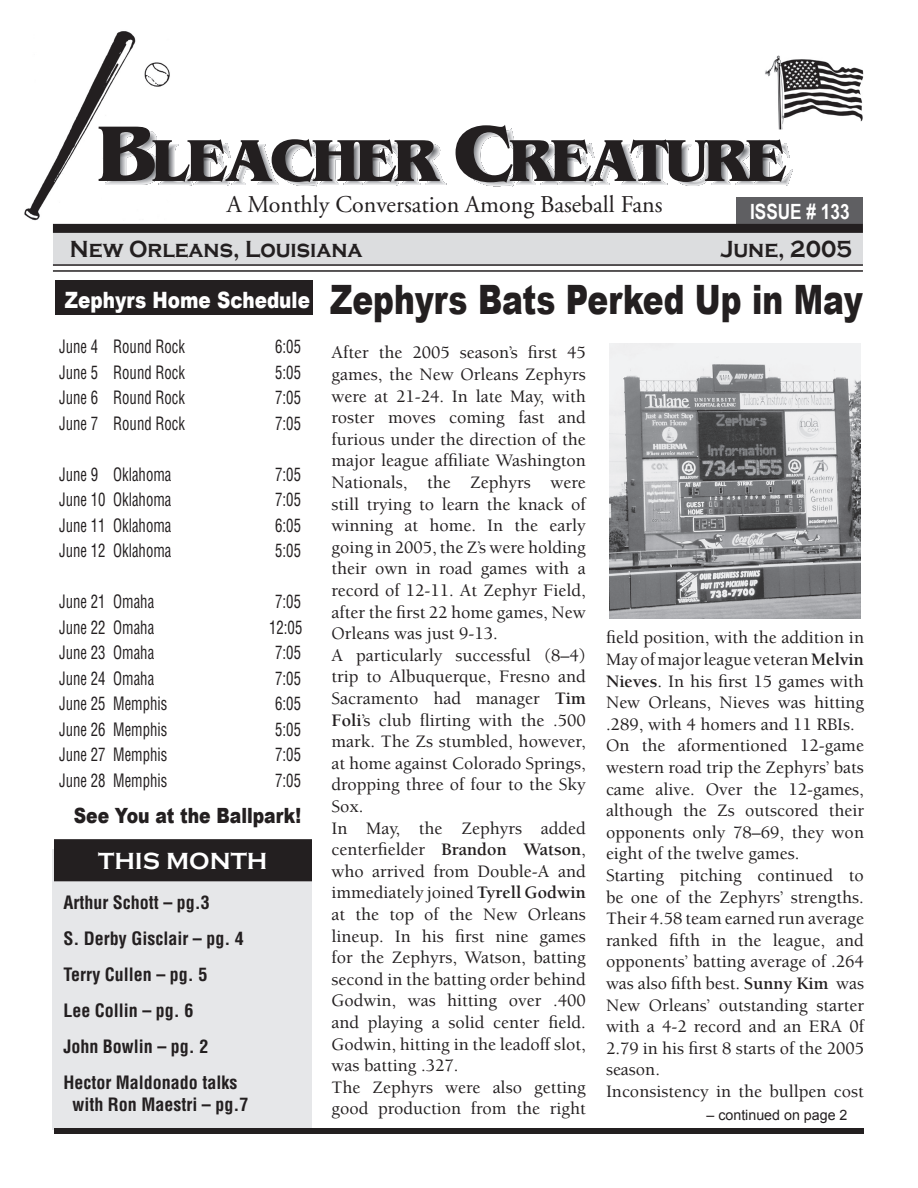
<style>
.page{position:relative;width:918px;height:1188px;background:#fff}
.page>*{position:absolute;margin:0;border:0;box-sizing:border-box;transform-origin:0 0}
.t1{font:900 40.5px "Arial";color:#231f20;scale:.77 1}
.t2{font:24px "Adobe Garamond Pro";color:#231f20}
.t3{font:700 24px "Copperplate Gothic";color:#231f20;scale:.9 1}
.t4{font:700 24px "Copperplate Gothic";color:#fff}
.t5{font:900 22.5px "Arial";color:#fff;scale:.82 1}
.t6{font:900 21px "Arial";color:#231f20;scale:.82 1}
.t7{font:700 21px "Arial Narrow";color:#fff}
.t8{font:500 18px/21.6px "Berkeley";color:#231f20}
.t9{font:condensed 18px "Helvetica";color:#231f20;scale:.82 1}
.t10{font:700 condensed 18px/36px "Helvetica";color:#231f20}
.t11{font:14.25px "Arial";color:#231f20}
.s1{font-weight:700}
</style>
<div class="page">
<div style="left:55px;top:280px;width:258px;height:35px;background:#231f20"></div>
<div style="left:53px;top:849px;width:259px;height:281px;background:#e6e7e9"></div>
<div style="left:55px;top:840px;width:256px;height:41px;background:#231f20"></div>
<div style="left:54px;top:839px;width:258px;height:42px;border:2px solid #231f20"></div>
<div style="left:54px;top:1128px;width:810px;height:6px;background:#231f20"></div>
<div style="left:53px;top:228px;width:810px;height:37px;background:#dcdddf"></div>
<img style="left:24px;top:31px;width:146px;height:189px">
<svg style="left:99px;top:127px;width:347px;height:59px"></svg>
<svg style="left:456px;top:125px;width:337px;height:62px"></svg>
<div style="left:736px;top:197px;width:127px;height:27px;background:#5f5f62"></div>
<div style="left:53px;top:224px;width:810px;height:9px;background:#231f20"></div>
<hr style="left:53px;top:264px;width:810px;height:2px;background:#231f20">
<hr style="left:53px;top:270px;width:810px;height:2px;background:#231f20">
<img style="left:764px;top:55px;width:99px;height:74px">
<img style="left:609px;top:344px;width:252px;height:274px">
<h2 class="t2" style="left:227px;top:190px;width:437px">A Monthly Conversation Among Baseball Fans</h2>
<p class="t7" style="left:750px;top:200px;width:101px">ISSUE # 133</p>
<h2 class="t3" style="left:70px;top:235px;width:327px">New Orleans, Louisiana</h2>
<h2 class="t3" style="left:720px;top:235px;width:148px">June, 2005</h2>
<p class="t5" style="left:65px;top:287px;width:300px">Zephyrs Home Schedule</p>
<p class="t9" style="left:59px;top:335px;width:155px">June 4 Round Rock</p>
<p class="t9" style="left:275px;top:335px;width:33px">6:05</p>
<p class="t9" style="left:59px;top:361px;width:155px">June 5 Round Rock</p>
<p class="t9" style="left:275px;top:361px;width:33px">5:05</p>
<p class="t9" style="left:59px;top:386px;width:155px">June 6 Round Rock</p>
<p class="t9" style="left:275px;top:386px;width:33px">7:05</p>
<p class="t9" style="left:59px;top:412px;width:155px">June 7 Round Rock</p>
<p class="t9" style="left:275px;top:412px;width:33px">7:05</p>
<p class="t9" style="left:59px;top:463px;width:138px">June 9 Oklahoma</p>
<p class="t9" style="left:275px;top:463px;width:33px">7:05</p>
<p class="t9" style="left:59px;top:488px;width:138px">June 10 Oklahoma</p>
<p class="t9" style="left:275px;top:488px;width:33px">7:05</p>
<p class="t9" style="left:59px;top:514px;width:138px">June 11 Oklahoma</p>
<p class="t9" style="left:275px;top:514px;width:33px">6:05</p>
<p class="t9" style="left:59px;top:539px;width:138px">June 12 Oklahoma</p>
<p class="t9" style="left:275px;top:539px;width:33px">5:05</p>
<p class="t9" style="left:59px;top:590px;width:117px">June 21 Omaha</p>
<p class="t9" style="left:275px;top:590px;width:33px">7:05</p>
<p class="t9" style="left:59px;top:616px;width:117px">June 22 Omaha</p>
<p class="t9" style="left:269px;top:616px;width:42px">12:05</p>
<p class="t9" style="left:59px;top:641px;width:117px">June 23 Omaha</p>
<p class="t9" style="left:275px;top:641px;width:33px">7:05</p>
<p class="t9" style="left:59px;top:667px;width:117px">June 24 Omaha</p>
<p class="t9" style="left:275px;top:667px;width:33px">7:05</p>
<p class="t9" style="left:59px;top:692px;width:133px">June 25 Memphis</p>
<p class="t9" style="left:275px;top:692px;width:33px">6:05</p>
<p class="t9" style="left:59px;top:718px;width:133px">June 26 Memphis</p>
<p class="t9" style="left:275px;top:718px;width:33px">5:05</p>
<p class="t9" style="left:59px;top:743px;width:133px">June 27 Memphis</p>
<p class="t9" style="left:275px;top:743px;width:33px">7:05</p>
<p class="t9" style="left:59px;top:769px;width:133px">June 28 Memphis</p>
<p class="t9" style="left:275px;top:769px;width:33px">7:05</p>
<p class="t6" style="left:74px;top:803px;width:279px">See You at the Ballpark!</p>
<h2 class="t4" style="left:98px;top:847px;width:171px">THIS MONTH</h2>
<p class="t10" style="left:63px;top:885px;width:182px">Arthur Schott – pg.3<br>S. Derby Gisclair – pg. 4<br>Terry Cullen – pg. 5<br>Lee Collin – pg. 6<br>John Bowlin – pg. 2<br>Hector Maldonado talks</p>
<p class="t10" style="left:72px;top:1086px;width:178px">with Ron Maestri – pg.7</p>
<h1 class="t1" style="left:330px;top:277px;width:694px">Zephyrs Bats Perked Up in May</h1>
<p class="t8" style="left:331px;top:342px;width:256px">After the 2005 season’s first 45 games, the New Orleans Zephyrs were at 21-24. In late May, with roster moves coming fast and furious under the direction of the major league affiliate Washington<br>Nationals, the Zephyrs were still trying to learn the knack of winning at home. In the early going in 2005, the Z’s were holding their own in road games with a record of 12-11. At Zephyr Field, after the first 22 home games, New<br>Orleans was just 9-13.<br>A particularly successful (8–4) trip to Albuquerque, Fresno and<br>Sacramento had manager <span class="s1">Tim<br>Foli</span>’s club flirting with the .500 mark. The Zs stumbled, however, at home against Colorado Springs, dropping three of four to the Sky<br>Sox.<br>In May, the Zephyrs added centerfielder <span class="s1">Brandon Watson</span>, who arrived from Double-A and immediately joined <span class="s1">Tyrell Godwin </span>at the top of the New Orleans lineup. In his first nine games for the Zephyrs, Watson, batting second in the batting order behind<br>Godwin, was hitting over .400 and playing a solid center field.<br>Godwin, hitting in the leadoff slot, was batting .327.<br>The Zephyrs were also getting good production from the right</p>
<p class="t8" style="left:606px;top:627px;width:260px">field position, with the addition in<br>May of major league veteran <span class="s1">Melvin<br>Nieves</span>. In his first 15 games with<br>New Orleans, Nieves was hitting .289, with 4 homers and 11 RBIs.<br>On the aformentioned 12-game western road trip the Zephyrs’ bats came alive. Over the 12-games, although the Zs outscored their opponents only 78–69, they won eight of the twelve games.<br>Starting pitching continued to be one of the Zephyrs’ strengths.<br>Their 4.58 team earned run average ranked fifth in the league, and opponents’ batting average of .264 was also fifth best. <span class="s1">Sunny Kim</span> was<br>New Orleans’ outstanding starter with a 4-2 record and an ERA 0f<br>2.79 in his first 8 starts of the 2005 season.<br>Inconsistency in the bullpen cost</p>
<p class="t11" style="left:706px;top:1107px;width:143px">– continued on page 2</p>
</div>
